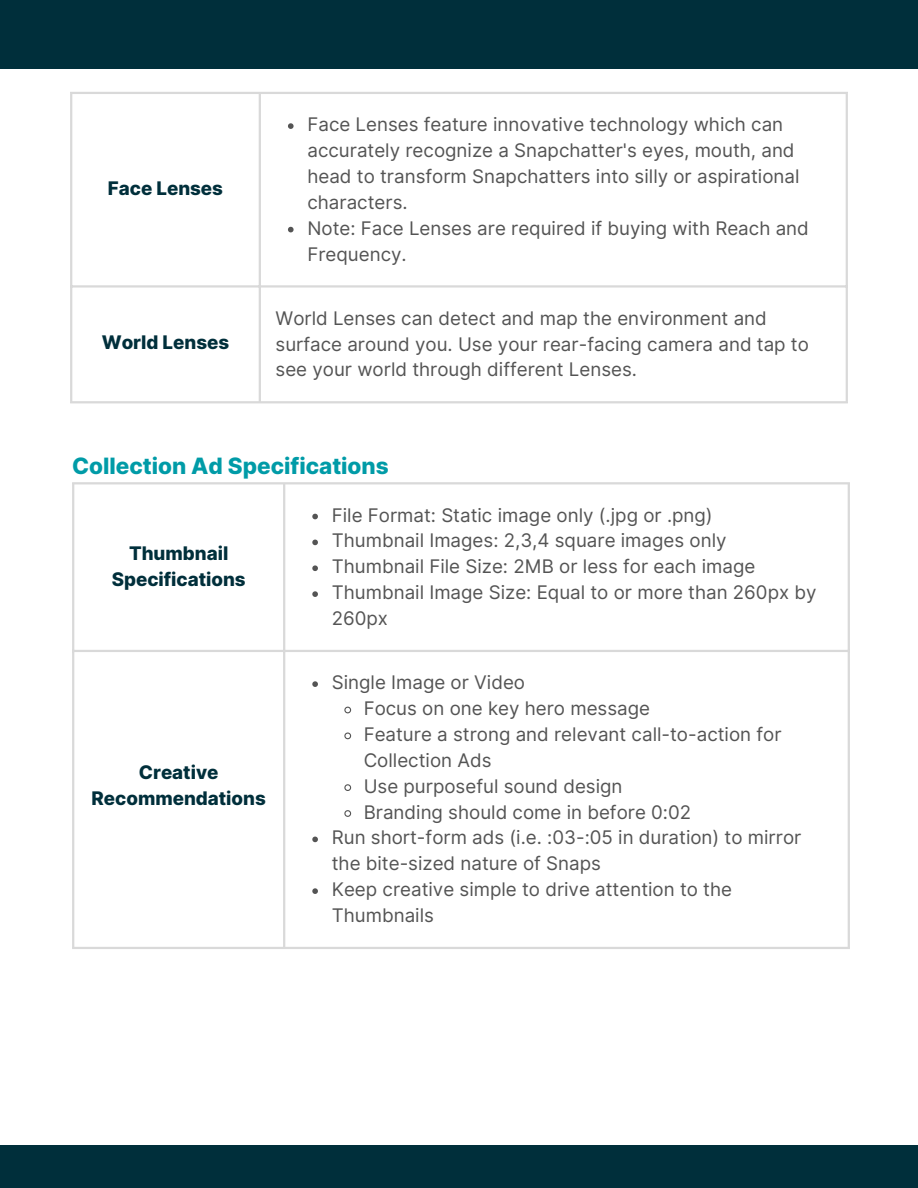
<style>
.page{position:relative;width:918px;height:1188px;background:#fff}
.page>*{position:absolute;margin:0;border:0;box-sizing:border-box;transform-origin:0 0}
.t1{font:800 22.5px "Inter";color:#009ba7}
.t2{font:18.75px/25.8px "Inter";color:#545454}
.t3{font:800 18.75px/25.8px "Inter";color:#002f3b;text-align:center}
</style>
<div class="page">
<svg style="left:288px;top:123px;width:6px;height:6px"></svg>
<svg style="left:288px;top:227px;width:6px;height:5px"></svg>
<hr style="left:70px;top:94px;width:2px;height:307px;background:#d9d9d9">
<hr style="left:259px;top:94px;width:2px;height:307px;background:#d9d9d9">
<hr style="left:846px;top:94px;width:2px;height:307px;background:#d9d9d9">
<hr style="left:70px;top:92px;width:778px;height:2px;background:#d9d9d9">
<hr style="left:70px;top:285px;width:778px;height:3px;background:#d9d9d9">
<hr style="left:70px;top:401px;width:778px;height:2px;background:#d9d9d9">
<div style="left:0;top:1145px;width:918px;height:43px;background:#002f3b"></div>
<div style="left:0;top:0;width:918px;height:68px;background:#002f3b"></div>
<svg style="left:312px;top:514px;width:6px;height:5px"></svg>
<svg style="left:312px;top:540px;width:6px;height:5px"></svg>
<svg style="left:312px;top:565px;width:6px;height:6px"></svg>
<svg style="left:312px;top:591px;width:6px;height:6px"></svg>
<svg style="left:312px;top:681px;width:6px;height:6px"></svg>
<svg style="left:344px;top:706px;width:8px;height:8px"></svg>
<svg style="left:344px;top:732px;width:8px;height:8px"></svg>
<svg style="left:344px;top:784px;width:8px;height:7px"></svg>
<svg style="left:344px;top:810px;width:8px;height:7px"></svg>
<svg style="left:312px;top:837px;width:6px;height:5px"></svg>
<svg style="left:312px;top:888px;width:6px;height:6px"></svg>
<hr style="left:72px;top:484px;width:2px;height:463px;background:#d9d9d9">
<hr style="left:283px;top:484px;width:2px;height:463px;background:#d9d9d9">
<hr style="left:848px;top:484px;width:2px;height:463px;background:#d9d9d9">
<hr style="left:72px;top:482px;width:778px;height:2px;background:#d9d9d9">
<hr style="left:72px;top:650px;width:778px;height:2px;background:#d9d9d9">
<hr style="left:72px;top:947px;width:778px;height:2px;background:#d9d9d9">
<p class="t3" style="left:108px;top:176px;width:117px">Face Lenses</p>
<p class="t3" style="left:102px;top:330px;width:129px">World Lenses</p>
<p class="t2" style="left:307px;top:111px;width:494px">Face Lenses feature innovative technology which can accurately recognize a Snapchatter's eyes, mouth, and head to transform Snapchatters into silly or aspirational characters.</p>
<p class="t2" style="left:307px;top:215px;width:503px">Note: Face Lenses are required if buying with Reach and<br>Frequency.</p>
<p class="t2" style="left:276px;top:305px;width:535px">World Lenses can detect and map the environment and surface around you. Use your rear-facing camera and tap to see your world through different Lenses.</p>
<p class="t1" style="left:72px;top:453px;width:318px">Collection Ad Specifications</p>
<p class="t3" style="left:112px;top:540px;width:136px">Thumbnail<br>Specifications</p>
<p class="t3" style="left:92px;top:759px;width:176px">Creative<br>Recommendations</p>
<p class="t2" style="left:332px;top:502px;width:382px">File Format: Static image only (.jpg or .png)</p>
<p class="t2" style="left:332px;top:528px;width:396px">Thumbnail Images: 2,3,4 square images only</p>
<p class="t2" style="left:332px;top:554px;width:425px">Thumbnail File Size: 2MB or less for each image</p>
<p class="t2" style="left:332px;top:579px;width:486px">Thumbnail Image Size: Equal to or more than 260px by<br>260px</p>
<p class="t2" style="left:332px;top:669px;width:195px">Single Image or Video</p>
<p class="t2" style="left:364px;top:695px;width:288px">Focus on one key hero message</p>
<p class="t2" style="left:364px;top:721px;width:419px">Feature a strong and relevant call-to-action for<br>Collection Ads</p>
<p class="t2" style="left:364px;top:773px;width:260px">Use purposeful sound design</p>
<p class="t2" style="left:364px;top:799px;width:329px">Branding should come in before 0:02</p>
<p class="t2" style="left:332px;top:825px;width:471px">Run short-form ads (i.e. :03-:05 in duration) to mirror the bite-sized nature of Snaps</p>
<p class="t2" style="left:332px;top:876px;width:402px">Keep creative simple to drive attention to the<br>Thumbnails</p>
</div>
